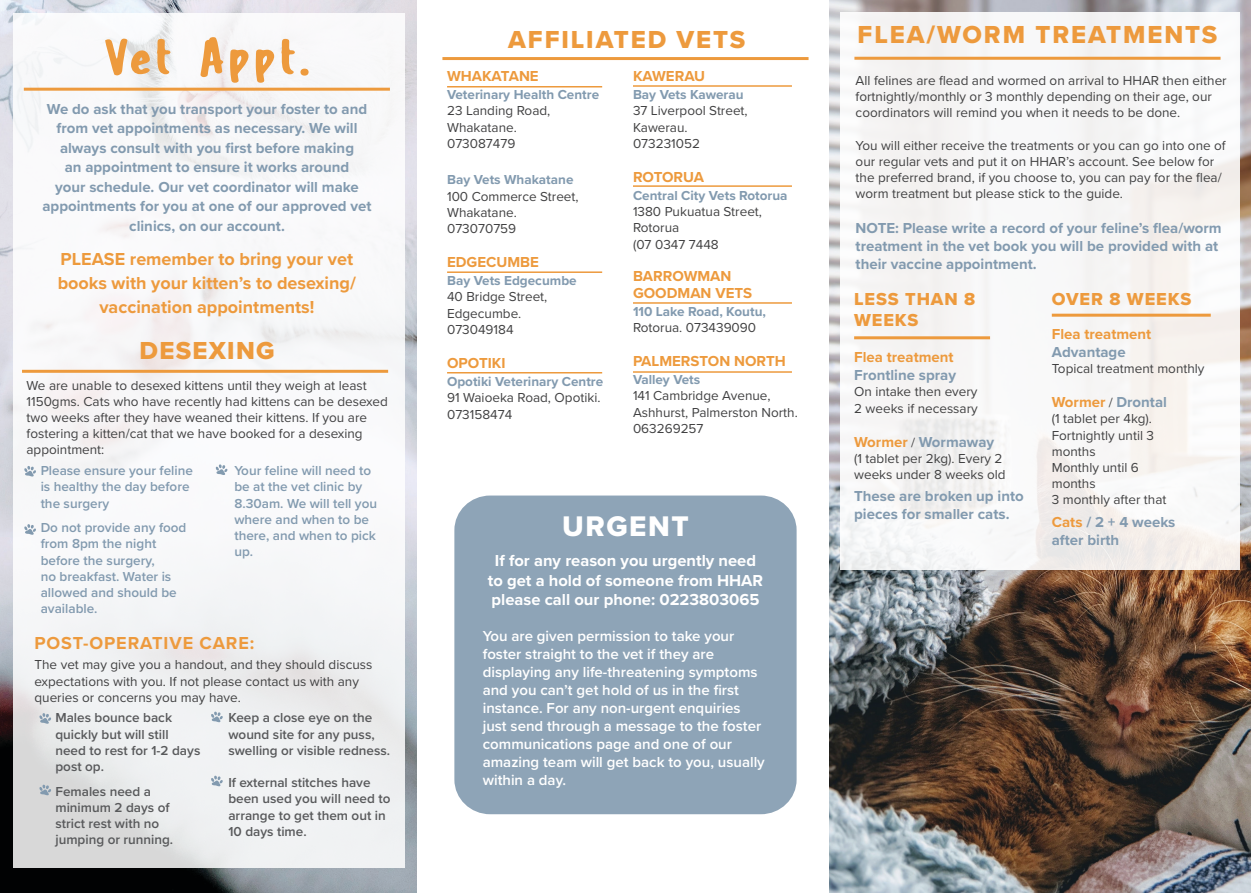
<style>
.page{position:relative;width:1251px;height:893px;background:#fff}
.page>*{position:absolute;margin:0;border:0;box-sizing:border-box;transform-origin:0 0}
.t1{font:51.3px "Ghoust Solid";letter-spacing:.14em;color:#ed9a3d}
.Orange_Header{font:29.4px "Proxima Nova Extrabld";letter-spacing:.05em;color:#fff}
.Orange_Header-2{font:25.5px "Proxima Nova Extrabld";letter-spacing:.075em;color:#ed9a3d}
.Orange_Header-3{font:25.5px "Proxima Nova Extrabld";letter-spacing:.05em;color:#ed9a3d}
.Body_grey{font:700 18px/24px "Proxima Nova";color:#ed9a3d;text-align:center}
.t2{font:18px/21.6px "Proxima Nova Extrabld";letter-spacing:.05em;color:#ed9a3d}
.Heading{font:700 18px "Proxima Nova";letter-spacing:.05em;color:#ed9a3d}
.Body_grey-2{font:700 16.5px/19.8px "Proxima Nova";color:#fff;text-align:center}
.Supporting_informati{font:700 15px/19.5px "Proxima Nova";color:#829aaf}
.Body_grey-3{font:600 15px/18px "Proxima Nova";color:#fff}
.Body_grey-4{font:700 15px/16.5px "Proxima Nova";color:#ed9a3d}
.Body_grey-5{font:700 15px "Proxima Nova";color:#829aaf}
.Body_grey-6{font:13.5px/16.2px "Proxima Nova";color:#414142}
.lIst{font:600 13.5px/16.2px "Proxima Nova";color:#58595b}
.lIst-2{font:600 13.5px/16.2px "Proxima Nova";color:#829aaf}
.Supporting_informati-2{font:700 13.5px "Proxima Nova";color:#829aaf}
.s1{color:#ed9a3d}
.s2{font-weight:400;font-size:13.5px;color:#414142}
</style>
<div class="page">
<img style="left:829px;top:0;width:421px;height:893px">
<img style="left:0;top:0;width:417px;height:893px">
<div style="left:840px;top:13px;width:399px;height:557px;background:#f7f5f5"></div>
<svg style="left:13px;top:13px;width:392px;height:854px;fill:#f6f7f8"></svg>
<hr style="left:854px;top:57px;width:366px;height:3px;background:#ed9a3d">
<hr style="left:854px;top:336px;width:135px;height:3px;background:#ed9a3d">
<hr style="left:1051px;top:314px;width:159px;height:3px;background:#ed9a3d">
<hr style="left:24px;top:88px;width:366px;height:3px;background:#ed9a3d">
<div style="left:454px;top:495px;width:342px;height:319px;background:#8ea4b7;border-radius:35px"></div>
<hr style="left:442px;top:57px;width:366px;height:3px;background:#ed9a3d">
<hr style="left:447px;top:86px;width:155px;height:1px;background:#ed9a3d">
<hr style="left:447px;top:271px;width:155px;height:2px;background:#ed9a3d">
<hr style="left:447px;top:372px;width:155px;height:1px;background:#ed9a3d">
<hr style="left:633px;top:185px;width:158px;height:2px;background:#ed9a3d">
<hr style="left:633px;top:85px;width:158px;height:2px;background:#ed9a3d">
<hr style="left:633px;top:302px;width:158px;height:2px;background:#ed9a3d">
<hr style="left:633px;top:371px;width:158px;height:2px;background:#ed9a3d">
<hr style="left:22px;top:370px;width:366px;height:3px;background:#ed9a3d">
<svg style="left:39px;top:713px;width:12px;height:11px"></svg>
<svg style="left:211px;top:712px;width:12px;height:10px"></svg>
<svg style="left:39px;top:785px;width:12px;height:10px"></svg>
<svg style="left:211px;top:776px;width:12px;height:10px"></svg>
<svg style="left:216px;top:464px;width:11px;height:11px"></svg>
<svg style="left:24px;top:466px;width:12px;height:10px"></svg>
<svg style="left:24px;top:524px;width:12px;height:11px"></svg>
<p class="t1" style="left:105px;top:26px;width:205px">Vet Appt.</p>
<p class="Supporting_informati" style="left:42px;top:99px;width:331px;text-align:center">We do ask that you transport your foster to and from vet appointments as necessary. We will always consult with you first before making<br>an appointment to ensure it works around<br>your schedule. Our vet coordinator will make appointments for you at one of our approved vet clinics, on our account.</p>
<p class="Body_grey" style="left:58px;top:247px;width:300px">PLEASE remember to bring your vet books with your kitten’s to desexing/ vaccination appointments!</p>
<p class="Orange_Header-3" style="left:140px;top:331px;width:136px">DESEXING</p>
<p class="Body_grey-6" style="left:27px;top:376px;width:362px">We are unable to desexed kittens until they weigh at least 1150gms. Cats who have recently had kittens can be desexed two weeks after they have weaned their kittens. If you are fostering a kitten/cat that we have booked for a desexing appointment:</p>
<p class="lIst-2" style="left:41px;top:462px;width:154px">Please ensure your feline is healthy the day before the surgery</p>
<p class="lIst-2" style="left:41px;top:519px;width:147px">Do not provide any food from 8pm the night before the surgery,<br>no breakfast. Water is allowed and should be available.</p>
<p class="lIst-2" style="left:234px;top:462px;width:144px">Your feline will need to be at the vet clinic by<br>8.30am. We will tell you where and when to be there, and when to pick up.</p>
<p class="Heading" style="left:34px;top:630px;width:221px">POST-OPERATIVE CARE:</p>
<p class="Body_grey-6" style="left:34px;top:656px;width:339px">The vet may give you a handout, and they should discuss expectations with you. If not please contact us with any queries or concerns you may have.</p>
<p class="lIst" style="left:55px;top:709px;width:146px">Males bounce back quickly but will still need to rest for 1-2 days post op.</p>
<p class="lIst" style="left:55px;top:783px;width:119px">Females need a minimum 2 days of strict rest with no jumping or running.</p>
<p class="lIst" style="left:228px;top:709px;width:163px">Keep a close eye on the wound site for any puss, swelling or visible redness.</p>
<p class="lIst" style="left:228px;top:774px;width:163px">If external stitches have been used you will need to arrange to get them out in<br>10 days time.</p>
<p class="Orange_Header-2" style="left:508px;top:20px;width:238px">AFFILIATED VETS</p>
<p class="Body_grey-4" style="left:447px;top:68px;width:93px">WHAKATANE</p>
<p class="Supporting_informati-2" style="left:447px;top:85px;width:153px">Veterinary Health Centre</p>
<p class="Body_grey-6" style="left:447px;top:102px;width:105px">23 Landing Road,<br>Whakatane.</p>
<p class="Body_grey-6" style="left:447px;top:135px;width:70px">073087479</p>
<p class="Supporting_informati-2" style="left:447px;top:170px;width:128px">Bay Vets Whakatane</p>
<p class="Body_grey-6" style="left:447px;top:187px;width:133px">100 Commerce Street,<br>Whakatane.</p>
<p class="Body_grey-6" style="left:447px;top:220px;width:71px">073070759</p>
<p class="Body_grey-4" style="left:447px;top:254px;width:93px">EDGECUMBE</p>
<p class="Supporting_informati-2" style="left:447px;top:271px;width:131px">Bay Vets Edgecumbe</p>
<p class="Body_grey-6" style="left:447px;top:288px;width:102px">40 Bridge Street,<br>Edgecumbe.</p>
<p class="Body_grey-6" style="left:447px;top:321px;width:68px">073049184</p>
<p class="Body_grey-4" style="left:447px;top:354px;width:60px">OPOTIKI</p>
<p class="Supporting_informati-2" style="left:447px;top:371px;width:158px">Opotiki Veterinary Centre</p>
<p class="Body_grey-6" style="left:447px;top:389px;width:155px">91 Waioeka Road, Opotiki.</p>
<p class="Body_grey-6" style="left:447px;top:405px;width:67px">073158474</p>
<p class="Body_grey-4" style="left:633px;top:68px;width:73px">KAWERAU</p>
<p class="Supporting_informati-2" style="left:633px;top:85px;width:112px">Bay Vets Kawerau</p>
<p class="Body_grey-6" style="left:633px;top:102px;width:116px">37 Liverpool Street,<br>Kawerau.</p>
<p class="Body_grey-6" style="left:633px;top:135px;width:68px">073231052</p>
<p class="Body_grey-4" style="left:633px;top:168px;width:72px">ROTORUA</p>
<p class="Supporting_informati-2" style="left:633px;top:185px;width:156px">Central City Vets Rotorua</p>
<p class="Body_grey-6" style="left:633px;top:203px;width:130px">1380 Pukuatua Street,<br>Rotorua</p>
<p class="Body_grey-6" style="left:633px;top:235px;width:87px">(07 0347 7448</p>
<p class="Body_grey-4" style="left:633px;top:268px;width:121px">BARROWMAN<br>GOODMAN VETS</p>
<p class="Supporting_informati-2" style="left:633px;top:301px;width:134px">110 Lake Road, Koutu,</p>
<p class="Body_grey-6" style="left:633px;top:319px;width:125px">Rotorua. 073439090</p>
<p class="Body_grey-4" style="left:633px;top:353px;width:154px">PALMERSTON NORTH</p>
<p class="Supporting_informati-2" style="left:633px;top:370px;width:69px">Valley Vets</p>
<p class="Body_grey-6" style="left:633px;top:387px;width:166px">141 Cambridge Avenue,<br>Ashhurst, Palmerston North.<br>063269257</p>
<p class="Orange_Header" style="left:562px;top:504px;width:128px">URGENT</p>
<p class="Body_grey-2" style="left:487px;top:550px;width:277px">If for any reason you urgently need to get a hold of someone from HHAR please call our phone: 0223803065</p>
<p class="Body_grey-3" style="left:482px;top:627px;width:283px">You are given permission to take your foster straight to the vet if they are displaying any life-threatening symptoms and you can’t get hold of us in the first instance. For any non-urgent enquiries just send through a message to the foster communications page and one of our amazing team will get back to you, usually within a day.</p>
<p class="Orange_Header-2" style="left:857px;top:15px;width:361px">FLEA/WORM TREATMENTS</p>
<p class="Body_grey-6" style="left:855px;top:72px;width:372px">All felines are flead and wormed on arrival to HHAR then either fortnightly/monthly or 3 monthly depending on their age, our coordinators will remind you when it needs to be done.</p>
<p class="Body_grey-6" style="left:855px;top:136px;width:371px">You will either receive the treatments or you can go into one of our regular vets and put it on HHAR’s account. See below for the preferred brand, if you choose to, you can pay for the flea/ worm treatment but please stick to the guide.</p>
<p class="Supporting_informati" style="left:855px;top:218px;width:367px;line-height:18px">NOTE: Please write a record of your feline’s flea/worm treatment in the vet book you will be provided with at their vaccine appointment.</p>
<p class="t2" style="left:854px;top:288px;width:123px">LESS THAN 8<br>WEEKS</p>
<p class="Body_grey-4" style="left:854px;top:349px;width:101px">Flea treatment</p>
<p class="Body_grey-5" style="left:854px;top:364px;width:103px">Frontline spray</p>
<p class="Body_grey-6" style="left:854px;top:383px;width:125px">On intake then every<br>2 weeks if necessary</p>
<p class="Body_grey-5" style="left:854px;top:431px;width:142px"><span class="s1">Wormer</span> <span class="s2">/</span> Wormaway</p>
<p class="Body_grey-6" style="left:854px;top:450px;width:153px">(1 tablet per 2kg). Every 2 weeks under 8 weeks old</p>
<p class="Supporting_informati" style="left:854px;top:487px;width:171px;line-height:18px">These are broken up into pieces for smaller cats.</p>
<p class="t2" style="left:1051px;top:288px;width:141px">OVER 8 WEEKS</p>
<p class="Body_grey-4" style="left:1051px;top:325px;width:101px">Flea treatment</p>
<p class="Body_grey-5" style="left:1051px;top:341px;width:75px">Advantage</p>
<p class="Body_grey-6" style="left:1051px;top:360px;width:154px">Topical treatment monthly</p>
<p class="Body_grey-5" style="left:1051px;top:391px;width:117px"><span class="s1">Wormer</span> <span class="s2">/</span> Drontal</p>
<p class="Body_grey-6" style="left:1051px;top:410px;width:101px">(1 tablet per 4kg).</p>
<p class="Body_grey-6" style="left:1051px;top:426px;width:104px">Fortnightly until 3 months</p>
<p class="Body_grey-6" style="left:1051px;top:459px;width:89px">Monthly until 6 months</p>
<p class="Body_grey-6" style="left:1051px;top:491px;width:116px">3 monthly after that</p>
<p class="Supporting_informati" style="left:1051px;top:512px;width:125px;line-height:18px"><span class="s1">Cats</span> / 2 + 4 weeks after birth</p>
</div>
